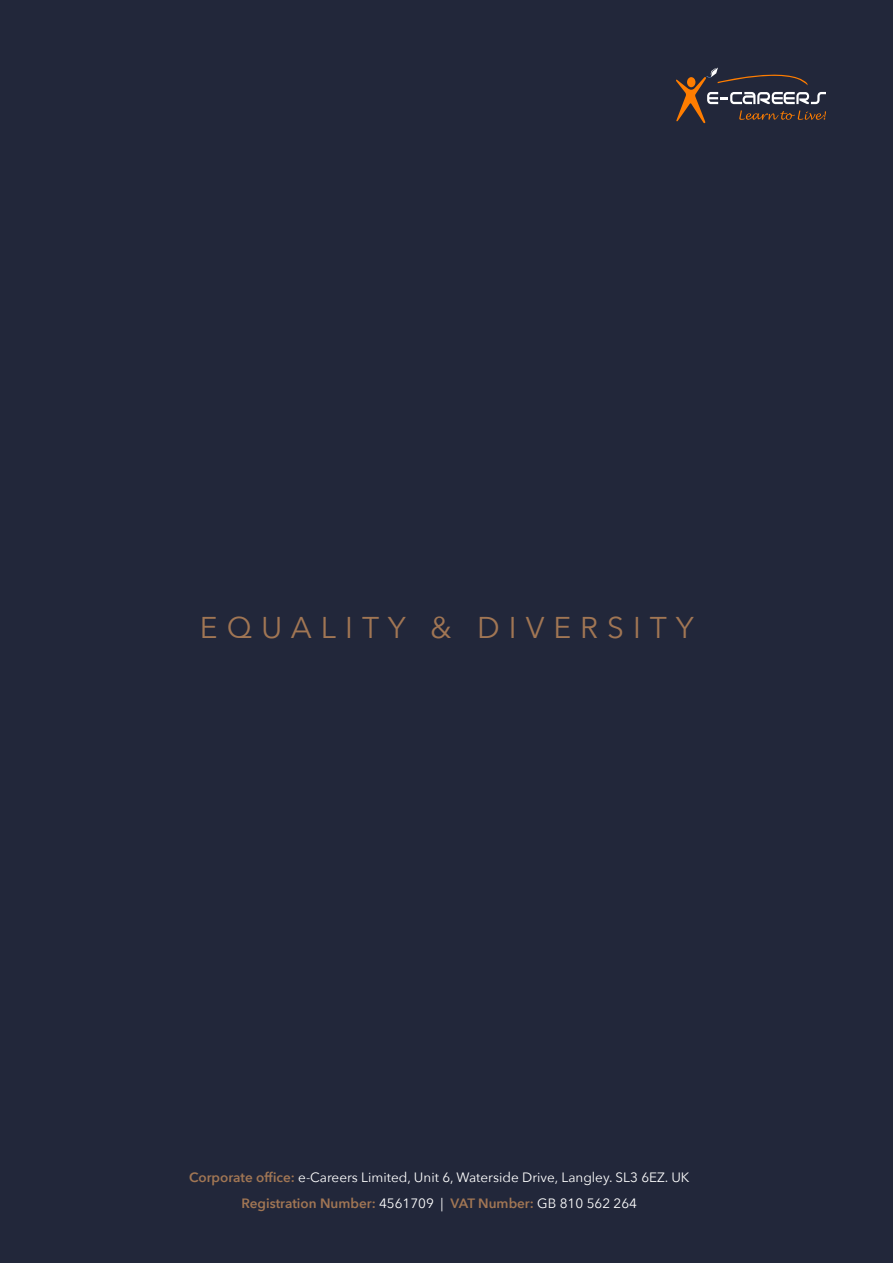
<style>
.page{position:relative;width:893px;height:1263px;background:#22273a}
.page>*{position:absolute;margin:0;border:0;box-sizing:border-box;transform-origin:0 0}
.t1{font:30px "Avenir Next";letter-spacing:.3em;color:#a17654}
.t2{font:13.5px "Avenir Next";color:#fff}
.t3{font:600 13.5px "Avenir Next";color:#a17654}
.s1{font-weight:600;color:#a17654}
.s2{font-weight:400;color:#fff}
</style>
<div class="page">
<svg style="left:676px;top:67px;width:150px;height:57px"></svg>
<p class="t1" style="left:200px;top:602px;width:495px">EQUALITY &amp; DIVERSITY</p>
<p class="t2" style="left:189px;top:1166px;width:502px"><span class="s1">Corporate office:</span> e-Careers Limited, Unit 6, Waterside Drive, Langley. SL3 6EZ. UK</p>
<p class="t3" style="left:241px;top:1191px;width:397px">Registration Number: <span class="s2">4561709 |</span> VAT Number: <span class="s2">GB 810 562 264</span></p>
</div>
